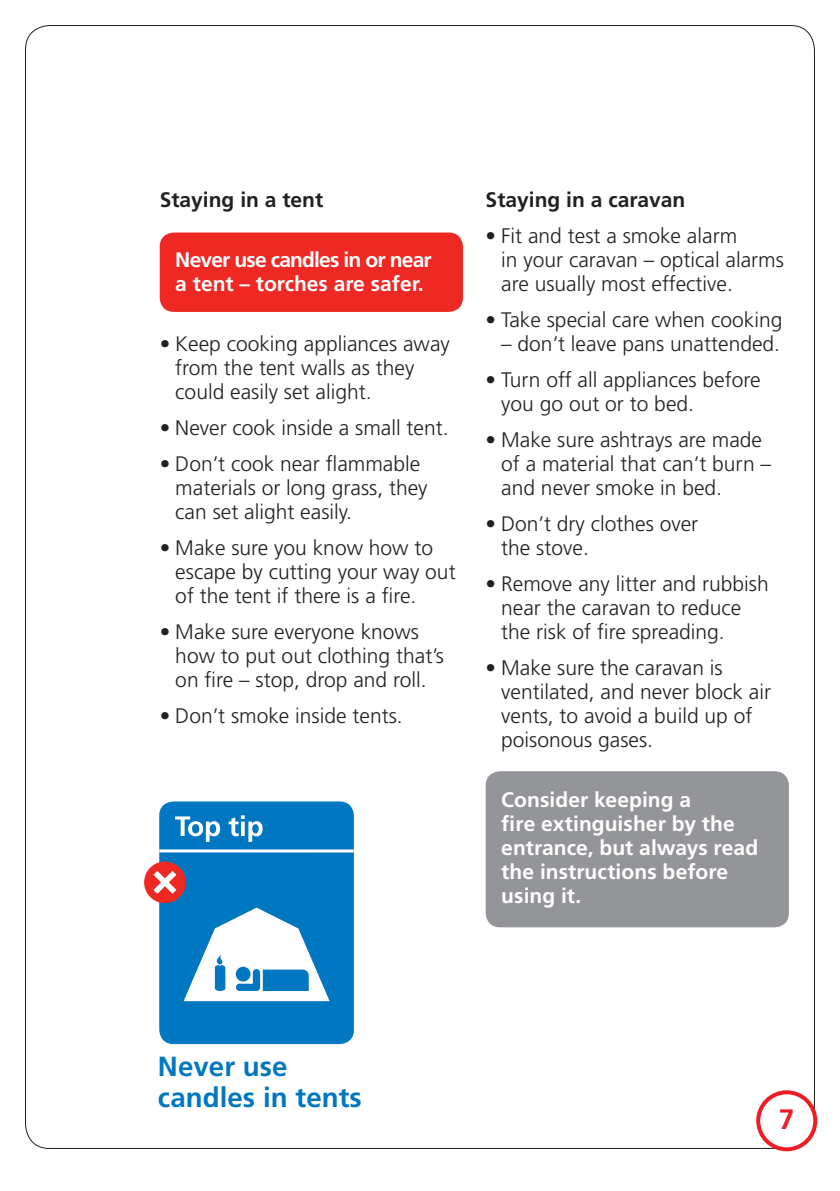
<style>
.page{position:relative;width:840px;height:1191px;background:#fff}
.page>*{position:absolute;margin:0;border:0;box-sizing:border-box;transform-origin:0 0}
.t1{font:700 28px "Frutiger";color:#ee1d23}
.t2{font:700 27.6px/30.6px "Frutiger";color:#0077c0}
.t3{font:300 21px/24px "Frutiger";color:#231f20}
.t4{font:700 21px/24px "Frutiger";color:#fff}
.t5{font:700 21px/24px "Frutiger";letter-spacing:-.04em;color:#fff}
.t6{font:700 21px "Frutiger";color:#231f20}
</style>
<div class="page">
<div style="left:485px;top:771px;width:303px;height:156px;background:#939598;border-radius:14px"></div>
<div style="left:160px;top:232px;width:302px;height:80px;background:#ee2823;border-radius:14px"></div>
<div style="left:159px;top:801px;width:195px;height:243px;background:#0077c0;border-radius:14px"></div>
<hr style="left:159px;top:849px;width:195px;height:3px;background:#fff">
<svg style="left:175px;top:816px;width:45px;height:26px"></svg>
<svg style="left:228px;top:815px;width:34px;height:27px"></svg>
<div style="left:144px;top:861px;width:42px;height:42px;background:#ee2823;border-radius:50%"></div>
<svg style="left:153px;top:871px;width:23px;height:22px"></svg>
<svg style="left:183px;top:907px;width:146px;height:94px"></svg>
<div style="left:755px;top:1090px;width:61px;height:61px;border:4px solid #ee1d23;border-radius:50%"></div>
<p class="t6" style="left:160px;top:187px;width:165px">Staying in a tent</p>
<p class="t5" style="left:175px;top:248px;width:258px">Never use candles in or near a tent – torches are safer.</p>
<p class="t3" style="left:175px;top:332px;width:276px;text-indent:-16px">• Keep cooking appliances away from the tent walls as they could easily set alight.</p>
<p class="t3" style="left:160px;top:416px;width:290px">• Never cook inside a small tent.</p>
<p class="t3" style="left:175px;top:452px;width:254px;text-indent:-16px">• Don’t cook near flammable materials or long grass, they can set alight easily.</p>
<p class="t3" style="left:175px;top:536px;width:282px;text-indent:-16px">• Make sure you know how to escape by cutting your way out of the tent if there is a fire.</p>
<p class="t3" style="left:175px;top:620px;width:270px;text-indent:-16px">• Make sure everyone knows how to put out clothing that’s on fire – stop, drop and roll.</p>
<p class="t3" style="left:160px;top:704px;width:244px">• Don’t smoke inside tents.</p>
<p class="t6" style="left:485px;top:187px;width:201px">Staying in a caravan</p>
<p class="t3" style="left:501px;top:224px;width:284px;text-indent:-16px">• Fit and test a smoke alarm<br>in your caravan – optical alarms are usually most effective.</p>
<p class="t3" style="left:485px;top:308px;width:298px">• Take special care when cooking</p>
<p class="t3" style="left:501px;top:332px;width:280px">– don’t leave pans unattended.</p>
<p class="t3" style="left:501px;top:368px;width:261px;text-indent:-16px">• Turn off all appliances before you go out or to bed.</p>
<p class="t3" style="left:501px;top:428px;width:271px;text-indent:-16px">• Make sure ashtrays are made of a material that can’t burn – and never smoke in bed.</p>
<p class="t3" style="left:501px;top:512px;width:198px;text-indent:-16px">• Don’t dry clothes over the stove.</p>
<p class="t3" style="left:501px;top:572px;width:269px;text-indent:-16px">• Remove any litter and rubbish near the caravan to reduce the risk of fire spreading.</p>
<p class="t3" style="left:501px;top:656px;width:271px;text-indent:-16px">• Make sure the caravan is ventilated, and never block air vents, to avoid a build up of poisonous gases.</p>
<p class="t4" style="left:501px;top:788px;width:258px">Consider keeping a<br>fire extinguisher by the entrance, but always read the instructions before using it.</p>
<h2 class="t2" style="left:158px;top:1051px;width:205px">Never use candles in tents</h2>
<h1 class="t1" style="left:778px;top:1103px;width:17px">7</h1>
</div>
